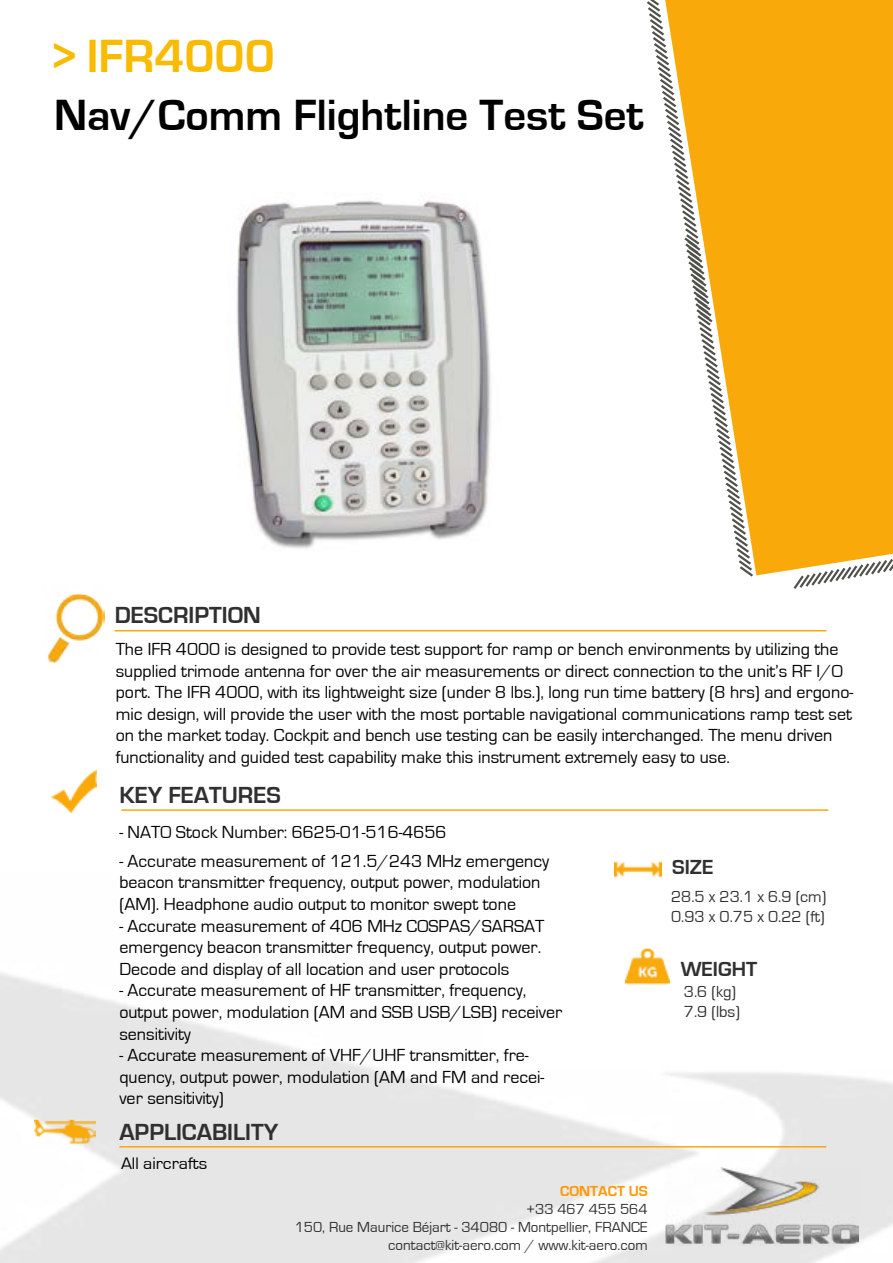
<style>
.page{position:relative;width:893px;height:1263px;background:#fff}
.page>*{position:absolute;margin:0;border:0;box-sizing:border-box;transform-origin:0 0}
.t1{font:700 48px "Eurostile";color:#f9bb00}
.t2{font:700 45px "Eurostile";color:#000}
.t3{font:700 24px "Eurostile";color:#303030}
.t4{font:700 21px "Eurostile";color:#303030}
.t5{font:18px/21.6px "Eurostile";color:#000}
.t6{font:17.25px "Eurostile";color:#000;scale:1.05 1}
.t7{font:16.5px/19.8px "Eurostile";color:#303030}
.t8{font:15px/18px "Eurostile";color:#303030;text-align:right}
.t9{font:700 15px "Eurostile";color:#ff9800}
</style>
<div class="page">
<svg style="left:0;top:770px;width:893px;height:493px"></svg>
<hr style="left:121px;top:809px;width:707px;height:2px;background:#f9a90a">
<div style="left:755px;top:0;width:138px;height:575px;background:#f9a90a"></div>
<img style="left:47px;top:593px;width:57px;height:71px">
<hr style="left:115px;top:630px;width:711px;height:1px;background:#f9a90a">
<img style="left:51px;top:771px;width:46px;height:41px">
<img style="left:615px;top:845px;width:47px;height:47px">
<img style="left:625px;top:945px;width:45px;height:41px">
<svg style="left:791px;top:512px;width:102px;height:77px"></svg>
<img style="left:665px;top:1167px;width:194px;height:79px">
<svg style="left:647px;top:0;width:108px;height:577px"></svg>
<svg style="left:647px;top:373px;width:21px;height:172px"></svg>
<img style="left:35px;top:1101px;width:61px;height:60px">
<hr style="left:119px;top:1146px;width:707px;height:1px;background:#f9a90a">
<img style="left:236px;top:200px;width:255px;height:349px">
<h1 class="t1" style="left:54px;top:30px;width:222px">&gt; IFR4000</h1>
<h2 class="t2" style="left:54px;top:90px;width:591px">Nav/Comm Flightline Test Set</h2>
<h3 class="t3" style="left:115px;top:602px;width:148px">DESCRIPTION</h3>
<p class="t5" style="left:116px;top:639px;width:739px">The IFR 4000 is designed to provide test support for ramp or bench environments by utilizing the supplied trimode antenna for over the air measurements or direct connection to the unit’s RF I/O port. The IFR 4000, with its lightweight size (under 8 lbs.), long run time battery (8 hrs) and ergono&shy;mic design, will provide the user with the most portable navigational communications ramp test set on the market today. Cockpit and bench use testing can be easily interchanged. The menu driven functionality and guided test capability make this instrument extremely easy to use.</p>
<h3 class="t3" style="left:119px;top:781px;width:163px">KEY FEATURES</h3>
<p class="t5" style="left:119px;top:821px;width:329px">- NATO Stock Number: 6625-01-516-4656</p>
<p class="t5" style="left:119px;top:850px;width:431px">- Accurate measurement of 121.5/243 MHz emergency beacon transmitter frequency, output power, modulation (AM). Headphone audio output to monitor swept tone</p>
<p class="t5" style="left:119px;top:915px;width:426px">- Accurate measurement of 406 MHz COSPAS/SARSAT emergency beacon transmitter frequency, output power.<br>Decode and display of all location and user protocols</p>
<p class="t5" style="left:119px;top:980px;width:444px">- Accurate measurement of HF transmitter, frequency, output power, modulation (AM and SSB USB/LSB) receiver sensitivity</p>
<p class="t5" style="left:119px;top:1045px;width:426px">- Accurate measurement of VHF/UHF transmitter, fre&shy;quency, output power, modulation (AM and FM and recei&shy;ver sensitivity)</p>
<h3 class="t3" style="left:119px;top:1118px;width:160px">APPLICABILITY</h3>
<p class="t6" style="left:121px;top:1154px;width:84px">All aircrafts</p>
<p class="t9" style="left:560px;top:1183px;width:89px">CONTACT US</p>
<p class="t8" style="left:295px;top:1201px;width:355px">+33 467 455 564<br>150, Rue Maurice Béjart - 34080 - Montpellier, FRANCE contact@kit-aero.com / www.kit-aero.com</p>
<p class="t4" style="left:672px;top:856px;width:43px">SIZE</p>
<p class="t7" style="left:671px;top:887px;width:157px">28.5 x 23.1 x 6.9 (cm)<br>0.93 x 0.75 x 0.22 (ft)</p>
<p class="t4" style="left:681px;top:957px;width:78px">WEIGHT</p>
<p class="t7" style="left:684px;top:982px;width:58px">3.6 (kg)<br>7.9 (lbs)</p>
</div>
